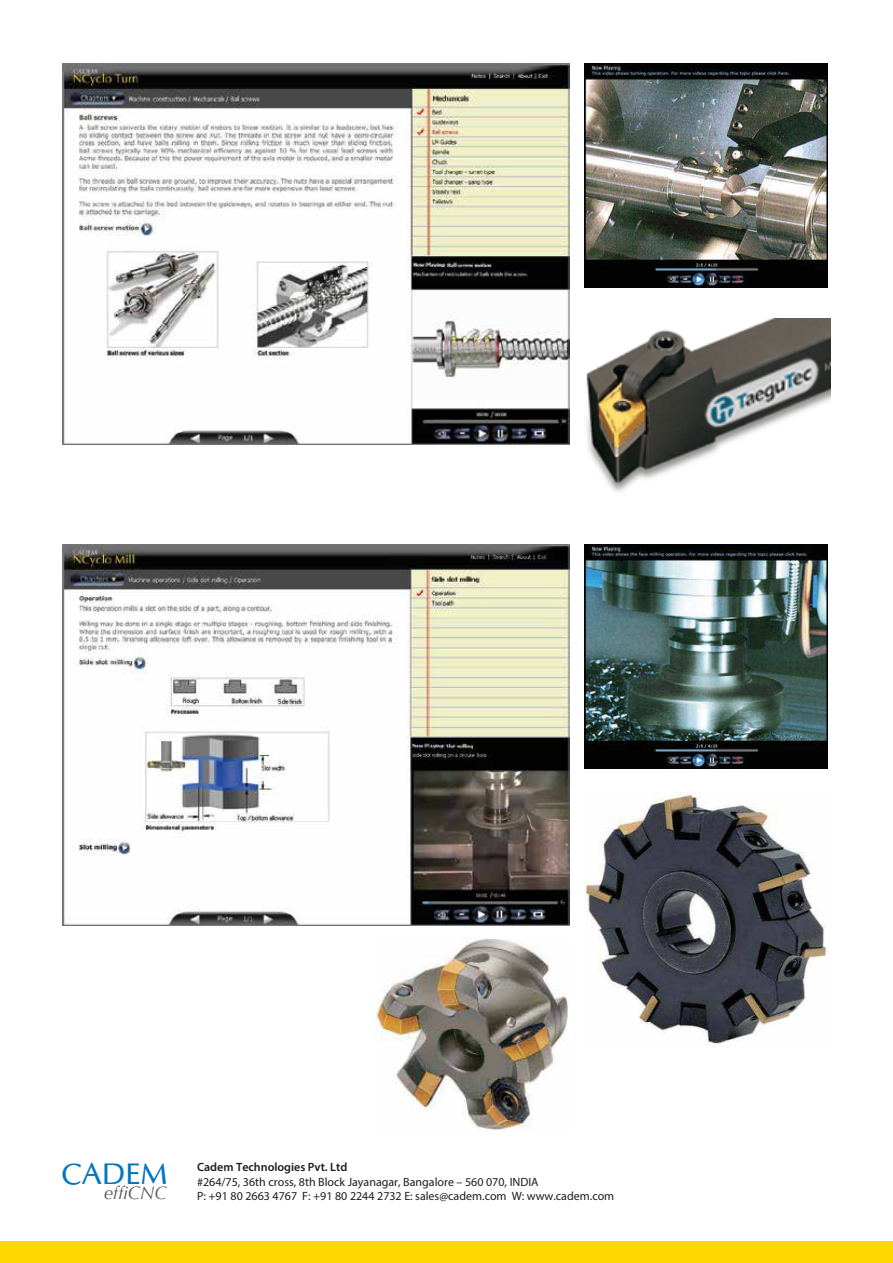
<style>
.page{position:relative;width:893px;height:1263px;background:#fff}
.page>*{position:absolute;margin:0;border:0;box-sizing:border-box;transform-origin:0 0}
.t1{font:30.45px "Optima";color:#0075bf}
.t2{font:italic 18.3px "Optima";color:#575756}
.t3{font:12px/14.4px "Myriad Pro";color:#1d1d1b}
.t4{font:600 12px "Myriad Pro";color:#1d1d1b}
</style>
<div class="page">
<img style="left:585px;top:792px;width:243px;height:254px">
<img style="left:375px;top:939px;width:195px;height:193px">
<img style="left:585px;top:64px;width:242px;height:224px">
<img style="left:585px;top:544px;width:243px;height:225px">
<img style="left:586px;top:319px;width:245px;height:173px">
<img style="left:62px;top:544px;width:508px;height:381px">
<img style="left:62px;top:64px;width:508px;height:381px">
<div style="left:0;top:1242px;width:893px;height:21px;background:#ffd800"></div>
<h1 class="t1" style="left:61px;top:1155px;width:108px">CADEM</h1>
<h2 class="t2" style="left:104px;top:1182px;width:64px">effiCNC</h2>
<p class="t4" style="left:197px;top:1160px;width:152px">Cadem Technologies Pvt. Ltd</p>
<p class="t3" style="left:197px;top:1174px;width:419px">#264/75, 36th cross, 8th Block Jayanagar, Bangalore – 560 070, INDIA<br>P: +91 80 2663 4767 F: +91 80 2244 2732 E: sales@cadem.com W: www.cadem.com</p>
</div>
